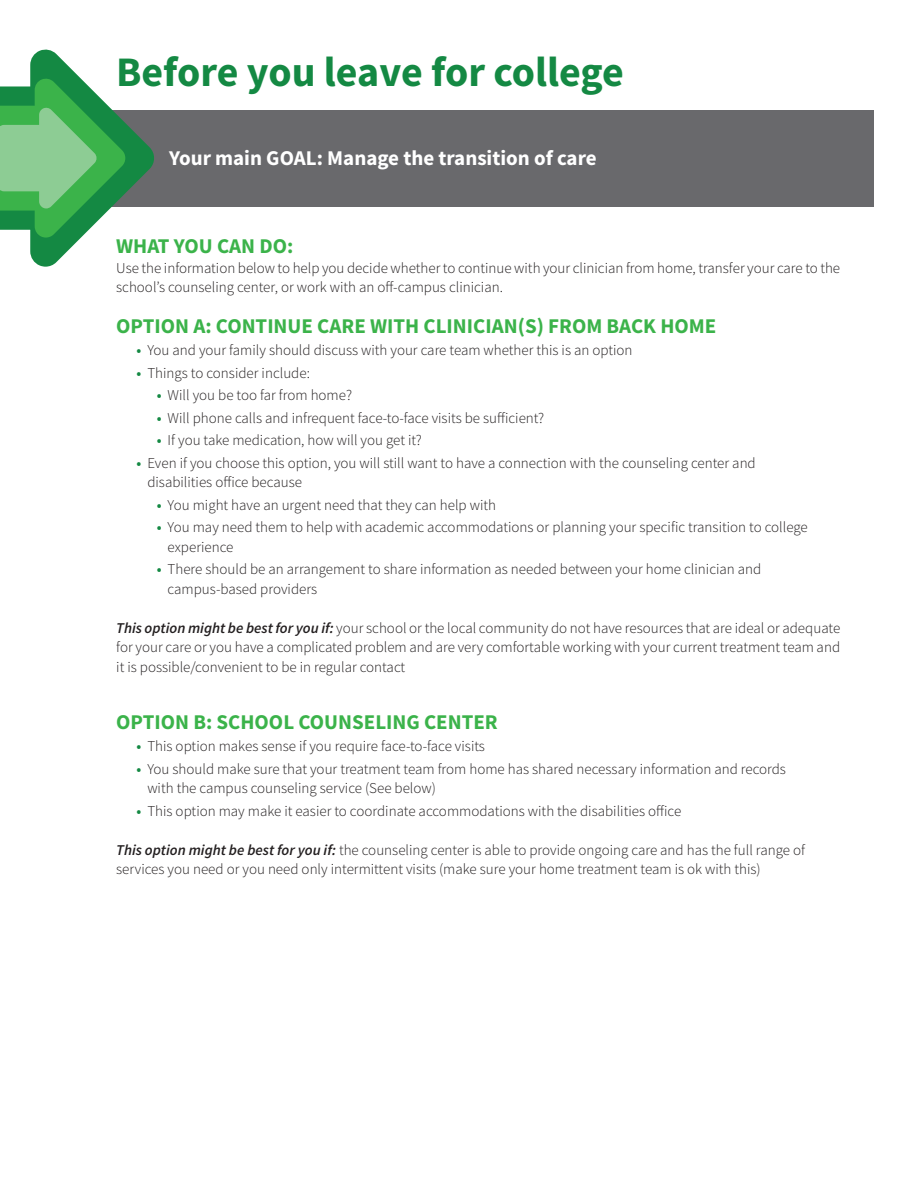
<style>
.page{position:relative;width:918px;height:1188px;background:#fff}
.page>*{position:absolute;margin:0;border:0;box-sizing:border-box;transform-origin:0 0}
.t1{font:700 42px "Source Sans Pro";letter-spacing:-.005em;color:#148943}
.body_copy{font:700 21px "Source Sans Pro";color:#3bb34a}
.t2{font:700 21px "Source Sans Pro";color:#fff}
.body_copy-2{font:300 15px/19.5px "Source Sans Pro";color:#231f20}
.s1{font-weight:600;color:#148943}
.s2{font-weight:600;font-style:italic}
</style>
<div class="page">
<div style="left:66px;top:110px;width:807px;height:97px;background:#69696c"></div>
<svg style="left:0;top:49px;width:154px;height:218px"></svg>
<p class="t1" style="left:116px;top:43px;width:509px">Before you leave for college</p>
<p class="t2" style="left:169px;top:144px;width:429px">Your main GOAL: Manage the transition of care</p>
<p class="body_copy" style="left:116px;top:232px;width:179px">WHAT YOU CAN DO:</p>
<p class="body_copy-2" style="left:116px;top:258px;width:725px">Use the information below to help you decide whether to continue with your clinician from home, transfer your care to the school’s counseling center, or work with an off-campus clinician.</p>
<p class="body_copy" style="left:116px;top:312px;width:602px">OPTION A: CONTINUE CARE WITH CLINICIAN(S) FROM BACK HOME</p>
<p class="body_copy-2" style="left:136px;top:341px;width:498px"><span class="s1">•</span> You and your family should discuss with your care team whether this is an option</p>
<p class="body_copy-2" style="left:136px;top:363px;width:175px"><span class="s1">•</span> Things to consider include:</p>
<p class="body_copy-2" style="left:157px;top:386px;width:197px"><span class="s1">•</span> Will you be too far from home?</p>
<p class="body_copy-2" style="left:157px;top:408px;width:389px"><span class="s1">•</span> Will phone calls and infrequent face-to-face visits be sufficient?</p>
<p class="body_copy-2" style="left:157px;top:431px;width:267px"><span class="s1">•</span> If you take medication, how will you get it?</p>
<p class="body_copy-2" style="left:147px;top:453px;width:610px;text-indent:-11px"><span class="s1">•</span> Even if you choose this option, you will still want to have a connection with the counseling center and disabilities office because</p>
<p class="body_copy-2" style="left:157px;top:495px;width:341px"><span class="s1">•</span> You might have an urgent need that they can help with</p>
<p class="body_copy-2" style="left:168px;top:518px;width:642px;text-indent:-11px"><span class="s1">•</span> You may need them to help with academic accommodations or planning your specific transition to college experience</p>
<p class="body_copy-2" style="left:168px;top:560px;width:595px;text-indent:-11px"><span class="s1">•</span> There should be an arrangement to share information as needed between your home clinician and campus-based providers</p>
<p class="body_copy-2" style="left:116px;top:618px;width:726px;text-align:justify"><span class="s2">This option might be best for you if:</span> your school or the local community do not have resources that are ideal or adequate for your care or you have a complicated problem and are very comfortable working with your current treatment team and it is possible/convenient to be in regular contact</p>
<p class="body_copy" style="left:116px;top:708px;width:383px">OPTION B: SCHOOL COUNSELING CENTER</p>
<p class="body_copy-2" style="left:136px;top:737px;width:350px"><span class="s1">•</span> This option makes sense if you require face-to-face visits</p>
<p class="body_copy-2" style="left:147px;top:759px;width:640px;text-indent:-11px"><span class="s1">•</span> You should make sure that your treatment team from home has shared necessary information and records with the campus counseling service (See below)</p>
<p class="body_copy-2" style="left:136px;top:801px;width:546px"><span class="s1">•</span> This option may make it easier to coordinate accommodations with the disabilities office</p>
<p class="body_copy-2" style="left:116px;top:840px;width:690px"><span class="s2">This option might be best for you if:</span> the counseling center is able to provide ongoing care and has the full range of services you need or you need only intermittent visits (make sure your home treatment team is ok with this)</p>
</div>
